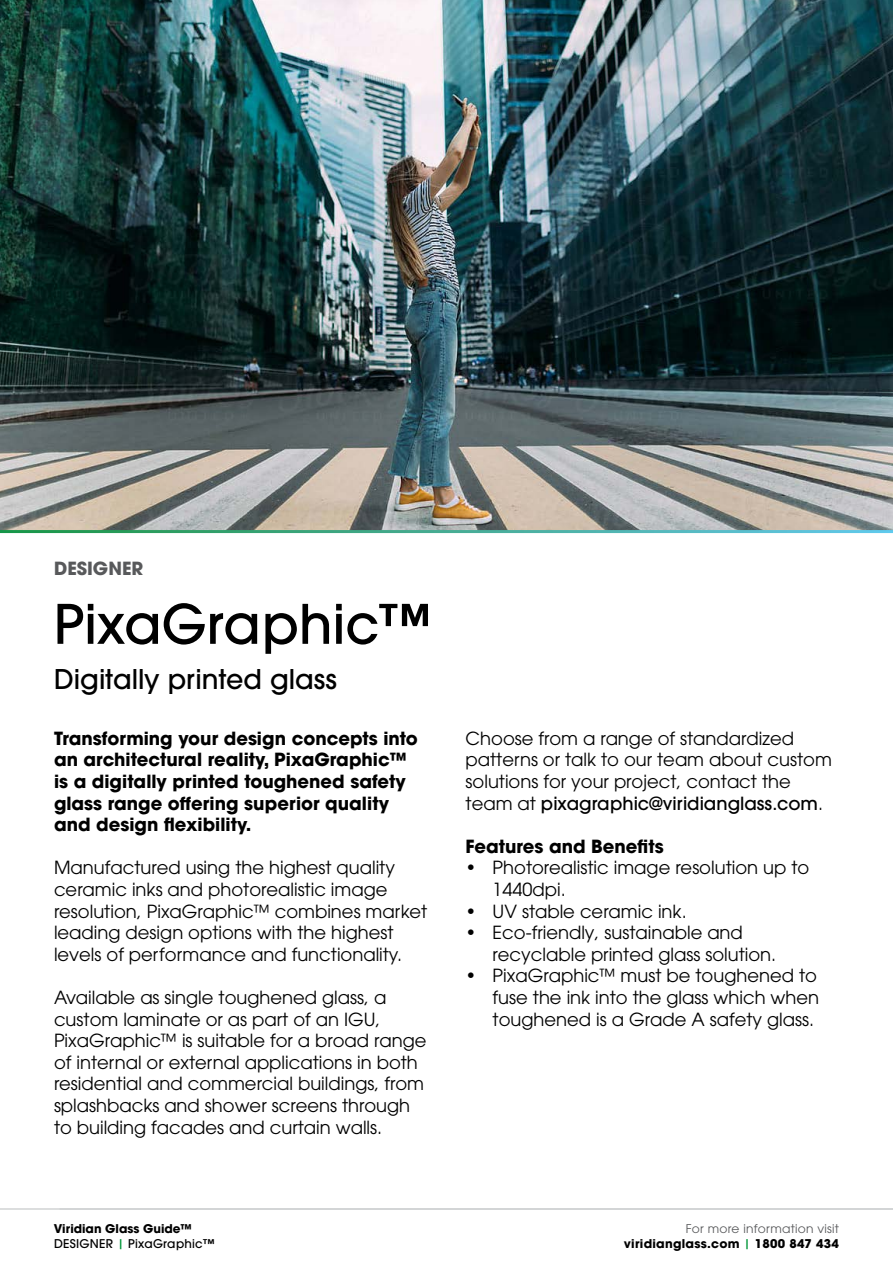
<style>
.page{position:relative;width:893px;height:1263px;background:#fff}
.page>*{position:absolute;margin:0;border:0;box-sizing:border-box;transform-origin:0 0}
.t1{font:500 54px "ITC Avant Garde Pro";color:#000}
.t2{font:500 27px "ITC Avant Garde Pro";color:#000}
.t3{font:18px/21.6px "ITC Avant Garde Pro";color:#000}
.t4{font:700 18px/21.6px "ITC Avant Garde Pro";color:#000}
.t5{font:700 18px "ITC Avant Garde Pro";color:#58595b}
.t6{font:700 12px/15px "ITC Avant Garde Pro";letter-spacing:.02em;color:#000;text-align:right}
.t7{font:500 12px/15px "ITC Avant Garde Pro";letter-spacing:.02em;color:#000}
.s1{font-weight:700}
.s2{color:#009639}
.s3{font-weight:500}
.s4{font-weight:400;color:#58595b}
.s5{font-weight:500;color:#009639}
</style>
<div class="page">
<hr style="left:0;top:1208px;width:893px;height:2px;background:#d1d3d4">
<img style="left:0;top:0;width:893px;height:530px">
<p class="t5" style="left:54px;top:556px;width:91px">DESIGNER</p>
<h1 class="t1" style="left:54px;top:590px;width:379px">PixaGraphic™</h1>
<h2 class="t2" style="left:54px;top:662px;width:284px">Digitally printed glass</h2>
<p class="t4" style="left:54px;top:727px;width:365px">Transforming your design concepts into an architectural reality, PixaGraphic™ is a digitally printed toughened safety glass range offering superior quality and design flexibility.</p>
<p class="t3" style="left:54px;top:857px;width:375px">Manufactured using the highest quality ceramic inks and photorealistic image resolution, PixaGraphic™ combines market leading design options with the highest levels of performance and functionality.</p>
<p class="t3" style="left:54px;top:986px;width:374px">Available as single toughened glass, a custom laminate or as part of an IGU, PixaGraphic™ is suitable for a broad range of internal or external applications in both residential and commercial buildings, from splashbacks and shower screens through to building facades and curtain walls.</p>
<p class="t7" style="left:54px;top:1221px;width:162px"><span class="s1">Viridian Glass Guide™<br></span>DESIGNER <span class="s2">|</span> PixaGraphic™</p>
<p class="t3" style="left:466px;top:727px;width:368px">Choose from a range of standardized patterns or talk to our team about custom solutions for your project, contact the team at <span class="s3">pixagraphic@viridianglass.com</span>.</p>
<p class="t4" style="left:466px;top:835px;width:200px">Features and Benefits</p>
<p class="t3" style="left:493px;top:857px;width:318px;text-indent:-27px">• Photorealistic image resolution up to<br>1440dpi.</p>
<p class="t3" style="left:466px;top:900px;width:223px">• UV stable ceramic ink.</p>
<p class="t3" style="left:493px;top:921px;width:285px;text-indent:-27px">• Eco-friendly, sustainable and recyclable printed glass solution.</p>
<p class="t3" style="left:493px;top:965px;width:328px;text-indent:-27px">• PixaGraphic™ must be toughened to fuse the ink into the glass which when toughened is a Grade A safety glass.</p>
<p class="t6" style="left:624px;top:1221px;width:217px"><span class="s4">For more information visit </span>viridianglass.com <span class="s5">|</span> 1800 847 434</p>
</div>
